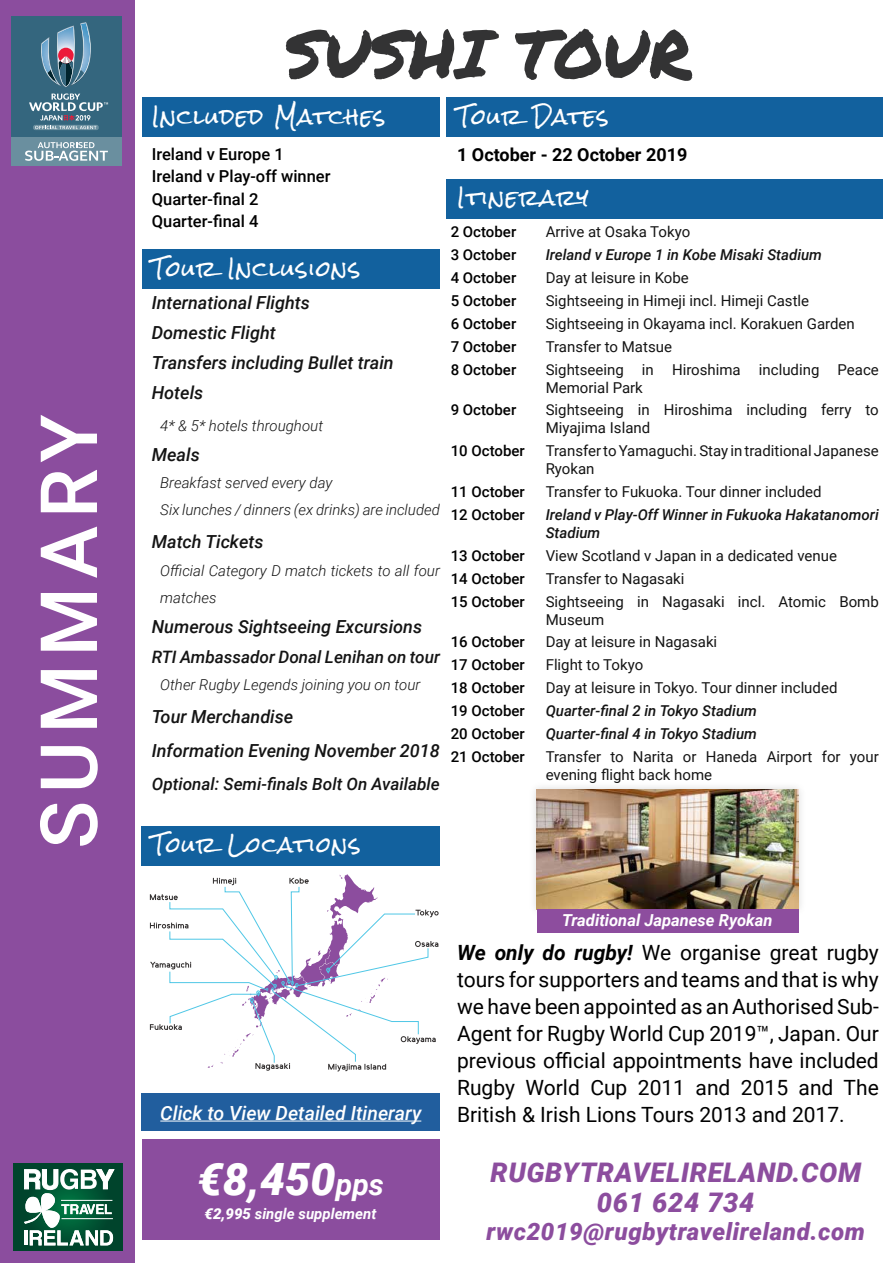
<style>
.page{position:relative;width:893px;height:1263px;background:#fff}
.page>*{position:absolute;margin:0;border:0;box-sizing:border-box;transform-origin:0 0}
.t1{font:500 79.05px "Roboto";letter-spacing:.1em;color:#fff}
.t2{font:67.05px "Permanent Marker";color:#333334}
.t3{font:italic 900 44.55px "Roboto";color:#fff}
.t4{font:italic 900 27px/30.5px "Roboto";letter-spacing:.025em;color:#8c4d9e;text-align:center}
.t5{font:italic 900 24px "Roboto";letter-spacing:.025em;color:#8c4d9e}
.t6{font:21px/27px "Roboto";color:#000;text-align:justify}
.t7{font:21px "Rock Salt";letter-spacing:.05em;color:#fff}
.t8{font:italic 500 19.5px "Roboto";color:#fff}
.t9{font:italic 500 18px/30.2px "Roboto";color:#141414}
.t10{font:700 18px "Roboto";color:#000}
.t11{font:italic 500 17.1px "Roboto";color:#141414}
.t12{font:500 16.5px/22.5px "Roboto";color:#000}
.t13{font:italic 700 16.5px "Roboto";color:#fff}
.t14{font:15px/22.8px "Roboto";color:#141414}
.t15{font:500 15px/22.8px "Roboto";color:#000}
.t16{font:italic 300 15px/27.2px "Roboto";color:#141414}
.t17{font:italic 500 15px/18px "Roboto";color:#141414}
.t18{font:italic 700 15px "Roboto";color:#fff}
.s1{font-weight:700;font-size:30px}
.s2{font-weight:900}
.s3{font-weight:700;font-style:italic}
</style>
<div class="page">
<div style="left:0;top:0;width:135px;height:1263px;background:#8b4d9e"></div>
<div style="left:11px;top:16px;width:110px;height:150px;background:#34667e"></div>
<div style="left:11px;top:137px;width:110px;height:29px;background:#6a8f9f"></div>
<svg style="left:25px;top:142px;width:83px;height:19px"></svg>
<div style="left:33px;top:125px;width:66px;height:5px;background:#6a8f9f;border-radius:2px"></div>
<svg style="left:29px;top:93px;width:79px;height:36px"></svg>
<svg style="left:41px;top:22px;width:50px;height:65px"></svg>
<div style="left:13px;top:1163px;width:109px;height:87px;background:#00442c"></div>
<svg style="left:24px;top:1169px;width:90px;height:76px"></svg>
<hr style="left:61px;top:1200px;width:51px;height:1px;background:#fff">
<hr style="left:62px;top:1218px;width:51px;height:1px;background:#fff">
<div style="left:142px;top:1139px;width:297px;height:100px;background:#8b4d9e"></div>
<div style="left:142px;top:98px;width:298px;height:39px;background:#12619e"></div>
<div style="left:142px;top:250px;width:298px;height:39px;background:#12619e"></div>
<div style="left:446px;top:98px;width:437px;height:39px;background:#12619e"></div>
<div style="left:446px;top:179px;width:437px;height:40px;background:#12619e"></div>
<div style="left:142px;top:826px;width:298px;height:40px;background:#12619e"></div>
<svg style="left:429px;top:911px;width:10px;height:6px"></svg>
<svg style="left:150px;top:1024px;width:19px;height:6px"></svg>
<svg style="left:150px;top:962px;width:19px;height:6px"></svg>
<svg style="left:150px;top:922px;width:19px;height:6px"></svg>
<svg style="left:150px;top:894px;width:19px;height:6px"></svg>
<svg style="left:429px;top:1037px;width:7px;height:6px"></svg>
<svg style="left:429px;top:941px;width:9px;height:6px"></svg>
<svg style="left:207px;top:874px;width:180px;height:197px"></svg>
<svg style="left:169px;top:886px;width:260px;height:177px"></svg>
<div style="left:528px;top:781px;width:279px;height:137px;background:#000;opacity:.15"></div>
<img style="left:537px;top:790px;width:262px;height:119px">
<div style="left:537px;top:909px;width:262px;height:24px;background:#8d4d9e"></div>
<div style="left:142px;top:1093px;width:298px;height:38px;background:#215e9e"></div>
<hr style="left:160px;top:1120px;width:261px;height:1px;background:#fff">
<h1 class="t1" style="left:13px;top:849px;width:436px;rotate:-90deg">SUMMARY</h1>
<h2 class="t2" style="left:285px;top:4px;width:408px">SUSHI TOUR</h2>
<h3 class="t7" style="left:152px;top:105px;width:235px">Included Matches</h3>
<h3 class="t7" style="left:457px;top:105px;width:153px">Tour Dates</h3>
<p class="t12" style="left:152px;top:142px;width:180px">Ireland v Europe 1<br>Ireland v Play-off winner<br>Quarter-final 2<br>Quarter-final 4</p>
<p class="t10" style="left:457px;top:142px;width:232px">1 October - 22 October 2019</p>
<h3 class="t7" style="left:457px;top:187px;width:133px">Itinerary</h3>
<p class="t15" style="left:451px;top:220px;width:67px">2 October<br>3 October</p>
<p class="t14" style="left:546px;top:220px;width:146px">Arrive at Osaka Tokyo</p>
<p class="t17" style="left:546px;top:245px;width:278px">Ireland v Europe 1 in Kobe Misaki Stadium</p>
<h3 class="t7" style="left:152px;top:257px;width:210px">Tour Inclusions</h3>
<p class="t15" style="left:451px;top:266px;width:67px">4 October</p>
<p class="t14" style="left:546px;top:266px;width:145px">Day at leisure in Kobe</p>
<p class="t15" style="left:451px;top:289px;width:67px">5 October</p>
<p class="t14" style="left:546px;top:289px;width:265px">Sightseeing in Himeji incl. Himeji Castle</p>
<p class="t15" style="left:451px;top:311px;width:67px">6 October</p>
<p class="t14" style="left:546px;top:311px;width:311px">Sightseeing in Okayama incl. Korakuen Garden</p>
<p class="t15" style="left:451px;top:334px;width:67px">7 October</p>
<p class="t14" style="left:546px;top:334px;width:128px">Transfer to Matsue</p>
<p class="t15" style="left:451px;top:357px;width:67px">8 October</p>
<p class="t15" style="left:451px;top:398px;width:67px">9 October</p>
<p class="t15" style="left:451px;top:439px;width:76px">10 October</p>
<p class="t15" style="left:451px;top:480px;width:76px">11 October<br>12 October</p>
<p class="t15" style="left:451px;top:543px;width:76px;text-align:justify">13 October 14 October 15 October</p>
<p class="t15" style="left:451px;top:630px;width:76px;text-align:justify">16 October 17 October 18 October 19 October 20 October 21 October</p>
<p class="t9" style="left:152px;top:286px;width:243px">International Flights<br>Domestic Flight<br>Transfers including Bullet train<br>Hotels</p>
<p class="t16" style="left:160px;top:411px;width:164px">4* &amp; 5* hotels throughout</p>
<p class="t9" style="left:152px;top:439px;width:49px">Meals</p>
<p class="t16" style="left:160px;top:469px;width:281px">Breakfast served every day<br>Six lunches / dinners (ex drinks) are included</p>
<p class="t9" style="left:152px;top:526px;width:113px">Match Tickets</p>
<p class="t16" style="left:160px;top:556px;width:281px">Official Category D match tickets to all four matches</p>
<p class="t9" style="left:152px;top:611px;width:272px">Numerous Sightseeing Excursions</p>
<p class="t11" style="left:152px;top:645px;width:290px">RTI Ambassador Donal Lenihan on tour</p>
<p class="t16" style="left:160px;top:671px;width:262px">Other Rugby Legends joining you on tour</p>
<p class="t9" style="left:152px;top:700px;width:290px;line-height:33.2px">Tour Merchandise<br>Information Evening November 2018</p>
<p class="t11" style="left:152px;top:772px;width:290px">Optional: Semi-finals Bolt On Available</p>
<p class="t14" style="left:546px;top:360px;width:335px;line-height:18px">Sightseeing in Hiroshima including Peace<br>Memorial Park</p>
<p class="t14" style="left:546px;top:400px;width:335px;line-height:18px">Sightseeing in Hiroshima including ferry to<br>Miyajima Island</p>
<p class="t14" style="left:546px;top:441px;width:335px;line-height:18px">Transfer to Yamaguchi. Stay in traditional Japanese<br>Ryokan</p>
<p class="t14" style="left:546px;top:480px;width:277px">Transfer to Fukuoka. Tour dinner included</p>
<p class="t17" style="left:546px;top:505px;width:335px">Ireland v Play-Off Winner in Fukuoka Hakatanomori<br>Stadium</p>
<p class="t14" style="left:546px;top:543px;width:335px">View Scotland v Japan in a dedicated venue<br>Transfer to Nagasaki<br>Sightseeing in Nagasaki incl. Atomic Bomb</p>
<p class="t14" style="left:546px;top:607px;width:293px">Museum<br>Day at leisure in Nagasaki<br>Flight to Tokyo<br>Day at leisure in Tokyo. Tour dinner included</p>
<p class="t17" style="left:546px;top:699px;width:213px;line-height:22.8px">Quarter-final 2 in Tokyo Stadium<br>Quarter-final 4 in Tokyo Stadium</p>
<p class="t14" style="left:546px;top:747px;width:335px;line-height:18px">Transfer to Narita or Haneda Airport for your evening flight back home</p>
<h3 class="t7" style="left:152px;top:834px;width:211px">Tour Locations</h3>
<h3 class="t8" style="left:160px;top:1099px;width:262px">Click to View Detailed Itinerary</h3>
<h3 class="t3" style="left:198px;top:1148px;width:188px">€8,450<span class="s1">pps</span></h3>
<p class="t18" style="left:205px;top:1203px;width:173px"><span class="s2">€2,995</span> single supplement</p>
<p class="t13" style="left:562px;top:909px;width:212px">Traditional Japanese Ryokan</p>
<p class="t6" style="left:457px;top:938px;width:423px"><span class="s3">We only do rugby!</span> We organise great rugby tours for supporters and teams and that is why we have been appointed as an Authorised Sub-Agent for Rugby World Cup 2019™, Japan. Our previous official appointments have included Rugby World Cup 2011 and 2015 and The British &amp; Irish Lions Tours 2013 and 2017.</p>
<h3 class="t4" style="left:490px;top:1156px;width:372px">RUGBYTRAVELIRELAND.COM<br>061 624 734</h3>
<h3 class="t5" style="left:486px;top:1214px;width:380px">rwc2019@rugbytravelireland.com</h3>
</div>
